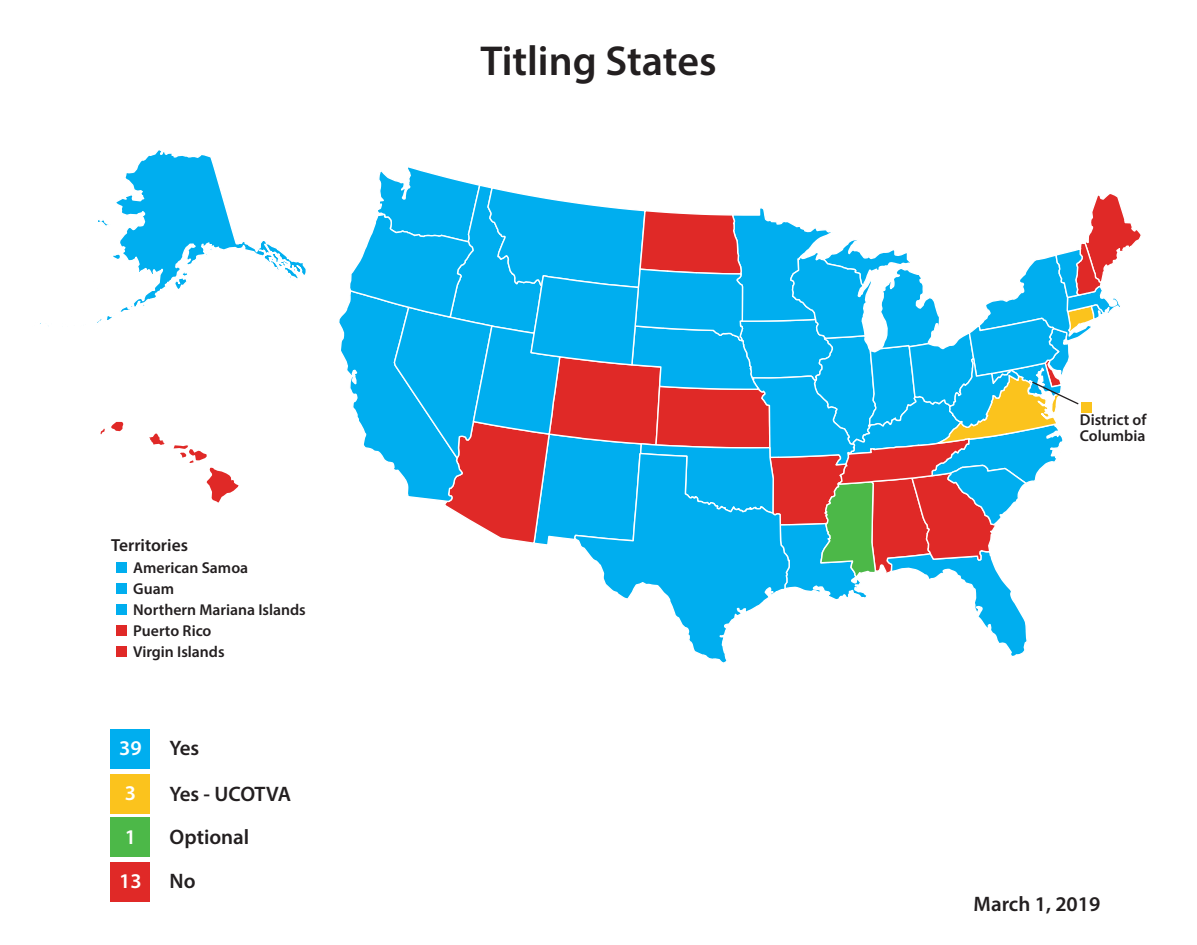
<style>
.page{position:relative;width:1197px;height:945px;background:#fff}
.page>*{position:absolute;margin:0;border:0;box-sizing:border-box;transform-origin:0 0}
.t1{font:600 42px "Myriad Pro";color:#231f20}
.t2{font:600 21px "Myriad Pro";color:#231f20}
.t3{font:600 21px/45.5px "Myriad Pro";letter-spacing:-.025em;color:#231f20}
.t4{font:600 21px/44.3px "Myriad Pro";color:#fff}
.t5{font:600 17.5px "Myriad Pro";color:#231f20}
.t6{font:600 15.75px/21px "Myriad Pro";color:#231f20}
</style>
<div class="page">
<svg style="left:40px;top:150px;width:266px;height:177px"></svg>
<svg style="left:101px;top:422px;width:138px;height:81px"></svg>
<div style="left:111px;top:729px;width:39px;height:39px;background:#00aeef"></div>
<div style="left:111px;top:774px;width:39px;height:39px;background:#fbc31d"></div>
<div style="left:111px;top:818px;width:39px;height:39px;background:#4cb848"></div>
<div style="left:116px;top:562px;width:10px;height:11px;background:#00aeef"></div>
<div style="left:116px;top:583px;width:10px;height:11px;background:#00aeef"></div>
<div style="left:116px;top:604px;width:10px;height:11px;background:#00aeef"></div>
<div style="left:116px;top:646px;width:10px;height:11px;background:#e02927"></div>
<div style="left:116px;top:625px;width:10px;height:11px;background:#e02927"></div>
<div style="left:111px;top:862px;width:39px;height:40px;background:#e02927"></div>
<svg style="left:339px;top:167px;width:802px;height:496px"></svg>
<h1 class="t1" style="left:480px;top:34px;width:238px">Titling States</h1>
<p class="t5" style="left:111px;top:534px;width:78px">Territories</p>
<p class="t6" style="left:133px;top:556px;width:174px">American Samoa<br>Guam<br>Northern Mariana Islands<br>Puerto Rico<br>Virgin Islands</p>
<h2 class="t4" style="left:119px;top:725px;width:24px">39<br>3<br>1</h2>
<h2 class="t3" style="left:170px;top:725px;width:123px">Yes<br>Yes - UCOTVA</h2>
<h2 class="t2" style="left:170px;top:823px;width:81px">Optional</h2>
<h2 class="t4" style="left:119px;top:858px;width:24px">13</h2>
<h2 class="t2" style="left:170px;top:868px;width:28px">No</h2>
<p class="t6" style="left:1080px;top:412px;width:68px;line-height:15.8px">District of<br>Columbia</p>
<h2 class="t2" style="left:974px;top:891px;width:128px">March 1, 2019</h2>
</div>
